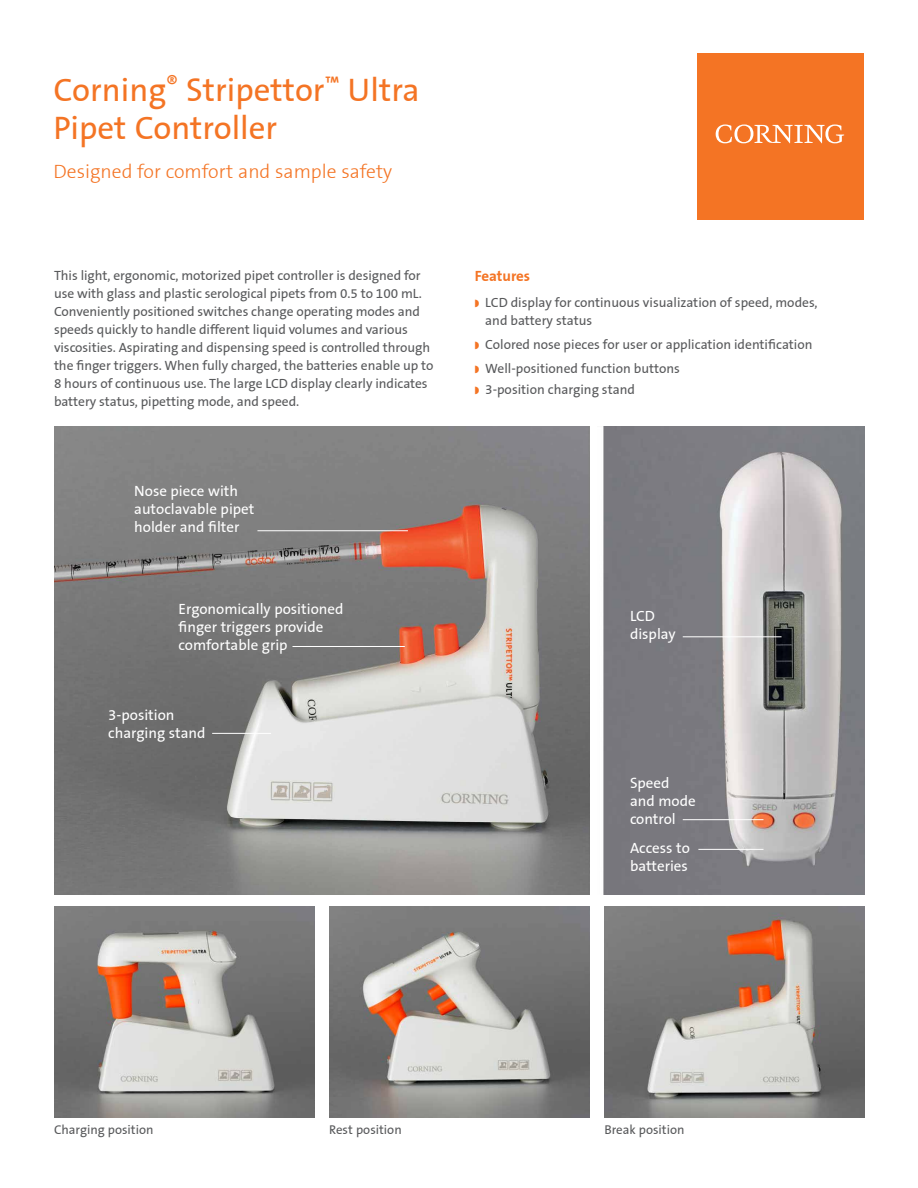
<style>
.page{position:relative;width:918px;height:1188px;background:#fff}
.page>*{position:absolute;margin:0;border:0;box-sizing:border-box;transform-origin:0 0}
.t1{font:33px/37.5px "Corning Sans";color:#f47424}
.t2{font:300 19.5px "Corning Sans";color:#f47424}
.t3{font:15px/18px "Corning Sans";color:#fff}
.t4{font:700 15px "Corning Sans";color:#f47424}
.t5{font:13.5px/18px "Corning Sans";letter-spacing:-.005em;color:#58595b}
.t6{font:12.9px "Corning Sans";color:#58595b}
.s1{color:#f47424}
</style>
<div class="page">
<div style="left:697px;top:53px;width:167px;height:167px;background:#f47424"></div>
<svg style="left:716px;top:125px;width:128px;height:18px"></svg>
<img style="left:603px;top:427px;width:261px;height:468px">
<img style="left:54px;top:906px;width:260px;height:211px">
<img style="left:329px;top:906px;width:260px;height:211px">
<img style="left:604px;top:906px;width:260px;height:211px">
<img style="left:54px;top:427px;width:535px;height:468px">
<hr style="left:257px;top:530px;width:151px;height:1px;background:#fff">
<hr style="left:683px;top:636px;width:99px;height:1px;background:#fff">
<hr style="left:683px;top:819px;width:81px;height:1px;background:#fff">
<hr style="left:698px;top:849px;width:66px;height:1px;background:#fff">
<hr style="left:292px;top:646px;width:113px;height:1px;background:#fff">
<hr style="left:212px;top:733px;width:59px;height:1px;background:#fff">
<h1 class="t1" style="left:54px;top:72px;width:368px">Corning<sup>®</sup> Stripettor<sup>™</sup> Ultra<br>Pipet Controller</h1>
<h2 class="t2" style="left:54px;top:160px;width:340px">Designed for comfort and sample safety</h2>
<p class="t5" style="left:54px;top:266px;width:381px">This light, ergonomic, motorized pipet controller is designed for use with glass and plastic serological pipets from 0.5 to 100 mL.<br>Conveniently positioned switches change operating modes and speeds quickly to handle different liquid volumes and various viscosities. Aspirating and dispensing speed is controlled through the finger triggers. When fully charged, the batteries enable up to 8 hours of continuous use. The large LCD display clearly indicates battery status, pipetting mode, and speed.</p>
<p class="t4" style="left:475px;top:267px;width:57px">Features</p>
<p class="t5" style="left:485px;top:293px;width:334px;text-indent:-11px"><span class="s1">◗</span> LCD display for continuous visualization of speed, modes, and battery status</p>
<p class="t5" style="left:475px;top:332px;width:339px;line-height:24px"><span class="s1">◗</span> Colored nose pieces for user or application identification <span class="s1">◗</span> Well-positioned function buttons</p>
<p class="t5" style="left:475px;top:380px;width:162px"><span class="s1">◗</span> 3-position charging stand</p>
<p class="t3" style="left:134px;top:482px;width:122px">Nose piece with autoclavable pipet holder and filter</p>
<p class="t3" style="left:179px;top:600px;width:166px">Ergonomically positioned finger triggers provide comfortable grip</p>
<p class="t3" style="left:108px;top:706px;width:99px">3-position charging stand</p>
<p class="t3" style="left:630px;top:607px;width:47px">LCD display</p>
<p class="t3" style="left:630px;top:774px;width:67px">Speed and mode control</p>
<p class="t3" style="left:630px;top:839px;width:61px">Access to batteries</p>
<p class="t6" style="left:54px;top:1122px;width:101px">Charging position</p>
<p class="t6" style="left:329px;top:1122px;width:74px">Rest position</p>
<p class="t6" style="left:604px;top:1122px;width:82px">Break position</p>
</div>
